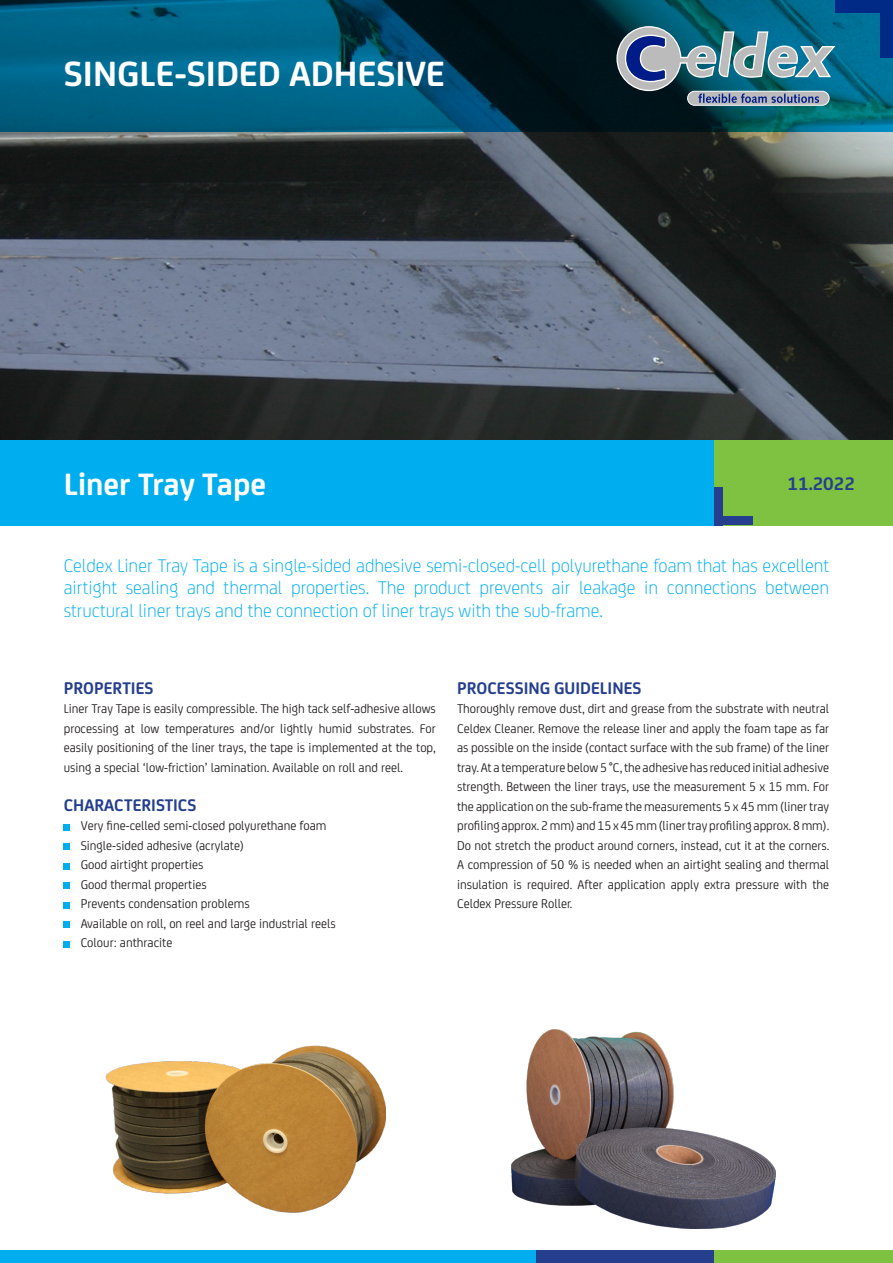
<style>
.page{position:relative;width:893px;height:1263px;background:#fff}
.page>*{position:absolute;margin:0;border:0;box-sizing:border-box;transform-origin:0 0}
._6__kop_diap{font:700 37.5px "FS Joey";color:#fff}
._6__kop_diap-2{font:700 33px "FS Joey";color:#fff}
._3_lead{font:300 19.5px/22.5px "FS Joey";color:#00aeef;text-align:justify}
._3_lead-2{font:700 19.5px "FS Joey";color:#253f8e}
._1_plat{font:700 18px "FS Joey";color:#253f8e}
._1_plat-2{font:13.5px/19.5px "FS Joey";color:#231f20;text-align:justify}
</style>
<div class="page">
<img style="left:0;top:132px;width:893px;height:308px">
<div style="left:0;top:1250px;width:536px;height:13px;background:#00aeef"></div>
<div style="left:536px;top:1250px;width:178px;height:13px;background:#253f8e"></div>
<div style="left:714px;top:1250px;width:179px;height:13px;background:#7fc241"></div>
<div style="left:0;top:440px;width:893px;height:85px;background:#00aeef"></div>
<svg style="left:0;top:0;width:893px;height:132px;background:#004e69"></svg>
<div style="left:714px;top:440px;width:179px;height:85px;background:#7fc241"></div>
<div style="left:714px;top:517px;width:39px;height:8px;background:#253f8e"></div>
<div style="left:714px;top:487px;width:9px;height:38px;background:#253f8e"></div>
<svg style="left:616px;top:26px;width:219px;height:80px;background:#588396"></svg>
<svg style="left:64px;top:824px;width:6px;height:6px"></svg>
<div style="left:64px;top:843px;width:6px;height:7px;background:#00aeef"></div>
<svg style="left:64px;top:863px;width:6px;height:6px"></svg>
<div style="left:64px;top:882px;width:6px;height:7px;background:#00aeef"></div>
<svg style="left:64px;top:902px;width:6px;height:6px"></svg>
<div style="left:64px;top:921px;width:6px;height:7px;background:#00aeef"></div>
<svg style="left:64px;top:941px;width:6px;height:6px"></svg>
<img style="left:105px;top:1045px;width:280px;height:167px">
<img style="left:511px;top:1029px;width:264px;height:200px">
<p class="_6__kop_diap" style="left:64px;top:45px;width:383px">SINGLE-SIDED ADHESIVE</p>
<p class="_6__kop_diap-2" style="left:64px;top:459px;width:204px">Liner Tray Tape</p>
<p class="_3_lead-2" style="left:788px;top:469px;width:69px">11.2022</p>
<p class="_3_lead" style="left:64px;top:553px;width:767px">Celdex Liner Tray Tape is a single-sided adhesive semi-closed-cell polyurethane foam that has excellent airtight sealing and thermal properties. The product prevents air leakage in connections between structural liner trays and the connection of liner trays with the sub-frame.</p>
<p class="_1_plat" style="left:64px;top:674px;width:91px">PROPERTIES</p>
<p class="_1_plat-2" style="left:64px;top:698px;width:374px">Liner Tray Tape is easily compressible. The high tack self-adhesive allows processing at low temperatures and/or lightly humid substrates. For easily positioning of the liner trays, the tape is implemented at the top, using a special ‘low-friction’ lamination. Available on roll and reel.</p>
<p class="_1_plat" style="left:64px;top:791px;width:134px">CHARACTERISTICS</p>
<p class="_1_plat-2" style="left:81px;top:815px;width:247px">Very fine-celled semi-closed polyurethane foam</p>
<p class="_1_plat-2" style="left:81px;top:835px;width:164px">Single-sided adhesive (acrylate)</p>
<p class="_1_plat-2" style="left:81px;top:854px;width:124px">Good airtight properties</p>
<p class="_1_plat-2" style="left:81px;top:874px;width:127px">Good thermal properties</p>
<p class="_1_plat-2" style="left:81px;top:893px;width:170px">Prevents condensation problems</p>
<p class="_1_plat-2" style="left:81px;top:913px;width:256px">Available on roll, on reel and large industrial reels</p>
<p class="_1_plat-2" style="left:81px;top:932px;width:93px">Colour: anthracite</p>
<p class="_1_plat" style="left:457px;top:674px;width:186px">PROCESSING GUIDELINES</p>
<p class="_1_plat-2" style="left:457px;top:698px;width:374px">Thoroughly remove dust, dirt and grease from the substrate with neutral Celdex Cleaner. Remove the release liner and apply the foam tape as far as possible on the inside (contact surface with the sub frame) of the liner tray. At a temperature below 5 °C, the adhesive has reduced initial adhesive strength. Between the liner trays, use the measurement 5 x 15 mm. For the application on the sub-frame the measurements 5 x 45 mm (liner tray profiling approx. 2 mm) and 15 x 45 mm (liner tray profiling approx. 8 mm).<br>Do not stretch the product around corners, instead, cut it at the corners.</p>
<p class="_1_plat-2" style="left:457px;top:854px;width:374px">A compression of 50 % is needed when an airtight sealing and thermal insulation is required. After application apply extra pressure with the Celdex Pressure Roller.</p>
</div>
